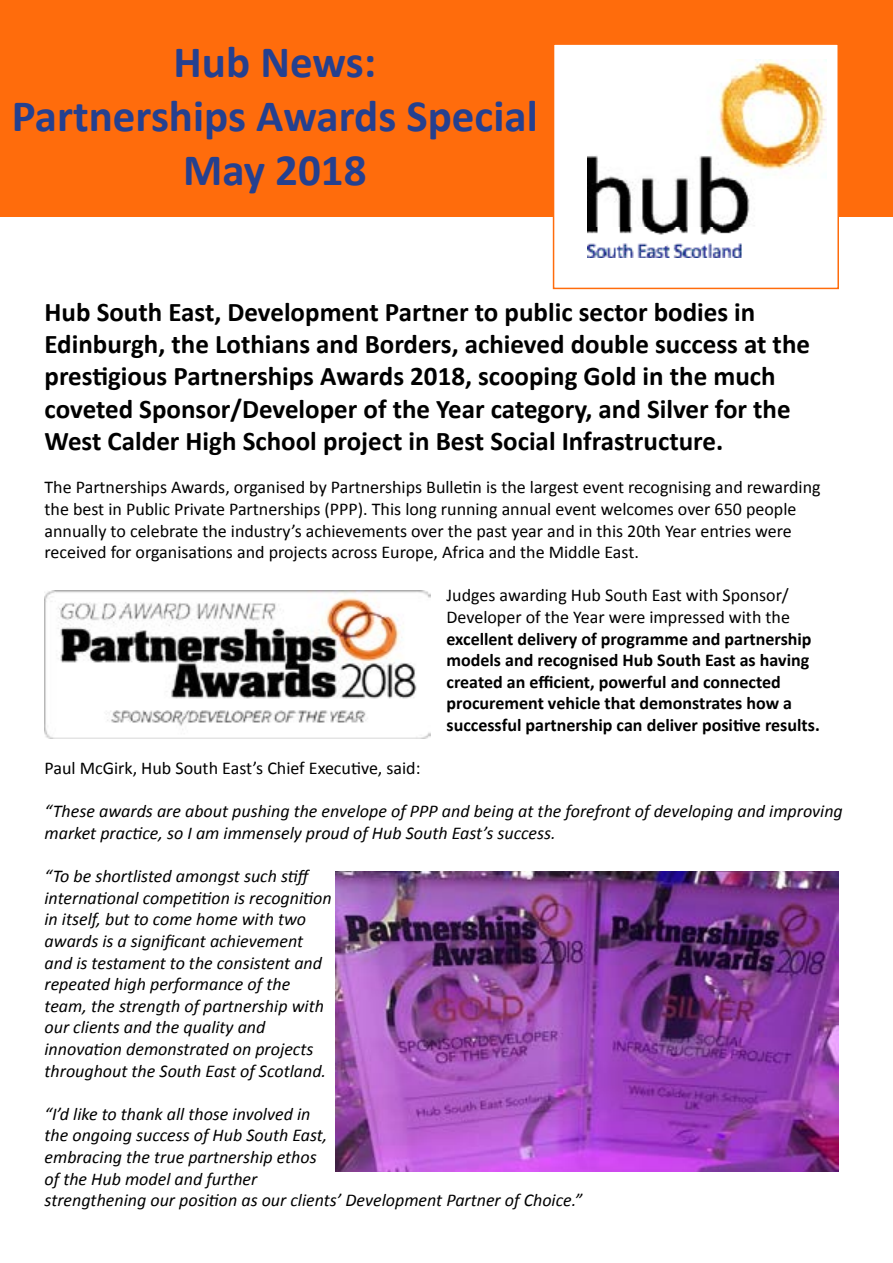
<style>
.page{position:relative;width:893px;height:1263px;background:#fff}
.page>*{position:absolute;margin:0;border:0;box-sizing:border-box;transform-origin:0 0}
.t1{font:700 45px/54px "Calibri";color:#25408f;text-align:center}
.t2{font:700 27px/32.4px "Calibri";color:#000}
.t3{font:italic 18px/21.6px "Calibri";color:#000}
.t4{font:18px/21.6px "Calibri";color:#000}
.t5{font:700 18px/21.6px "Calibri";color:#000}
</style>
<div class="page">
<div style="left:0;top:0;width:893px;height:217px;background:#ff6c0c"></div>
<div style="left:554px;top:44px;width:284px;height:244px;background:#fff"></div>
<img style="left:588px;top:60px;width:239px;height:198px">
<div style="left:553px;top:43px;width:286px;height:246px;border:2px solid #ff6c0c"></div>
<img style="left:45px;top:591px;width:386px;height:147px">
<img style="left:336px;top:872px;width:503px;height:299px">
<h1 class="t1" style="left:12px;top:35px;width:527px">Hub News:<br>Partnerships Awards Special<br>May 2018</h1>
<p class="t2" style="left:45px;top:295px;width:767px">Hub South East, Development Partner to public sector bodies in Edinburgh, the Lothians and Borders, achieved double success at the prestigious Partnerships Awards 2018, scooping Gold in the much coveted Sponsor/Developer of the Year category, and Silver for the West Calder High School project in Best Social Infrastructure.</p>
<p class="t4" style="left:45px;top:477px;width:778px">The Partnerships Awards, organised by Partnerships Bulletin is the largest event recognising and rewarding the best in Public Private Partnerships (PPP). This long running annual event welcomes over 650 people annually to celebrate the industry’s achievements over the past year and in this 20th Year entries were received for organisations and projects across Europe, Africa and the Middle East.</p>
<p class="t4" style="left:446px;top:585px;width:345px">Judges awarding Hub South East with Sponsor/<br>Developer of the Year were impressed with the</p>
<p class="t5" style="left:446px;top:628px;width:375px">excellent delivery of programme and partnership models and recognised Hub South East as having created an efficient, powerful and connected procurement vehicle that demonstrates how a successful partnership can deliver positive results.</p>
<p class="t4" style="left:45px;top:757px;width:378px">Paul McGirk, Hub South East’s Chief Executive, said:</p>
<p class="t3" style="left:45px;top:800px;width:800px">“These awards are about pushing the envelope of PPP and being at the forefront of developing and improving market practice, so I am immensely proud of Hub South East’s success.</p>
<p class="t3" style="left:45px;top:865px;width:289px">“To be shortlisted amongst such stiff international competition is recognition in itself, but to come home with two awards is a significant achievement and is testament to the consistent and repeated high performance of the team, the strength of partnership with our clients and the quality and innovation demonstrated on projects throughout the South East of Scotland.</p>
<p class="t3" style="left:45px;top:1102px;width:539px">“I’d like to thank all those involved in<br>the ongoing success of Hub South East,<br>embracing the true partnership ethos<br>of the Hub model and further<br>strengthening our position as our clients’ Development Partner of Choice.”</p>
</div>
